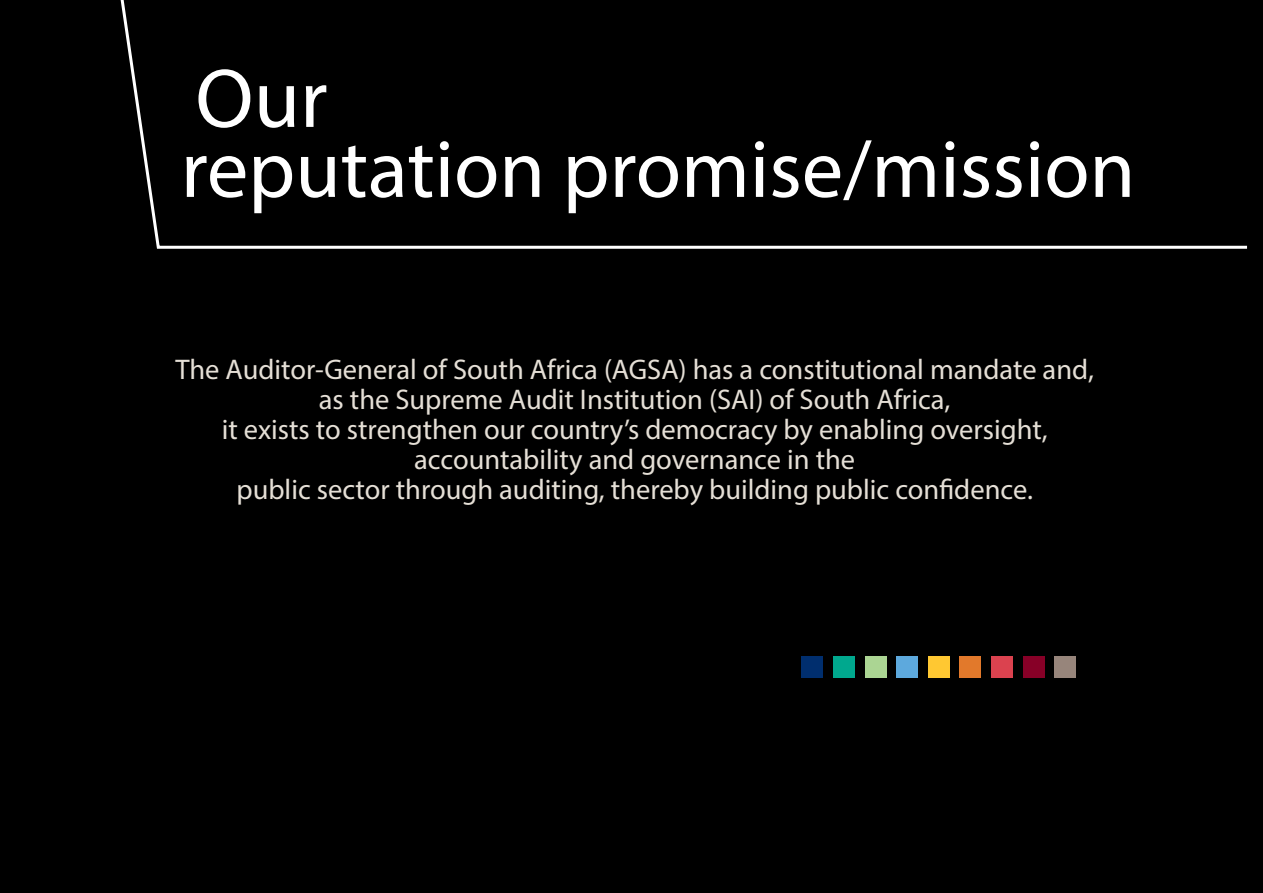
<style>
.page{position:relative;width:1263px;height:893px;background:#000}
.page>*{position:absolute;margin:0;border:0;box-sizing:border-box;transform-origin:0 0}
.t1{font:84.15px "Myriad Pro";color:#fff}
.t2{font:82.5px "Myriad Pro";color:#fff}
.t3{font:28.5px/30px "Myriad Pro";color:#e5dfd6;text-align:center}
</style>
<div class="page">
<svg style="left:120px;top:0;width:1128px;height:249px"></svg>
<div style="left:801px;top:657px;width:22px;height:21px;background:#002e6e"></div>
<div style="left:833px;top:657px;width:22px;height:21px;background:#00a88e"></div>
<div style="left:865px;top:657px;width:21px;height:21px;background:#abd593"></div>
<div style="left:896px;top:657px;width:22px;height:21px;background:#5da9dd"></div>
<div style="left:928px;top:657px;width:21px;height:21px;background:#ffc832"></div>
<div style="left:959px;top:657px;width:22px;height:21px;background:#e2792b"></div>
<div style="left:991px;top:657px;width:22px;height:21px;background:#db424f"></div>
<div style="left:1023px;top:657px;width:21px;height:21px;background:#870027"></div>
<div style="left:1054px;top:657px;width:22px;height:21px;background:#97857b"></div>
<h1 class="t1" style="left:195px;top:47px;width:134px">Our</h1>
<h2 class="t2" style="left:181px;top:118px;width:956px">reputation promise/mission</h2>
<p class="t3" style="left:175px;top:354px;width:920px">The Auditor-General of South Africa (AGSA) has a constitutional mandate and, as the Supreme Audit Institution (SAI) of South Africa,<br>it exists to strengthen our country’s democracy by enabling oversight, accountability and governance in the<br>public sector through auditing, thereby building public confidence.</p>
</div>
